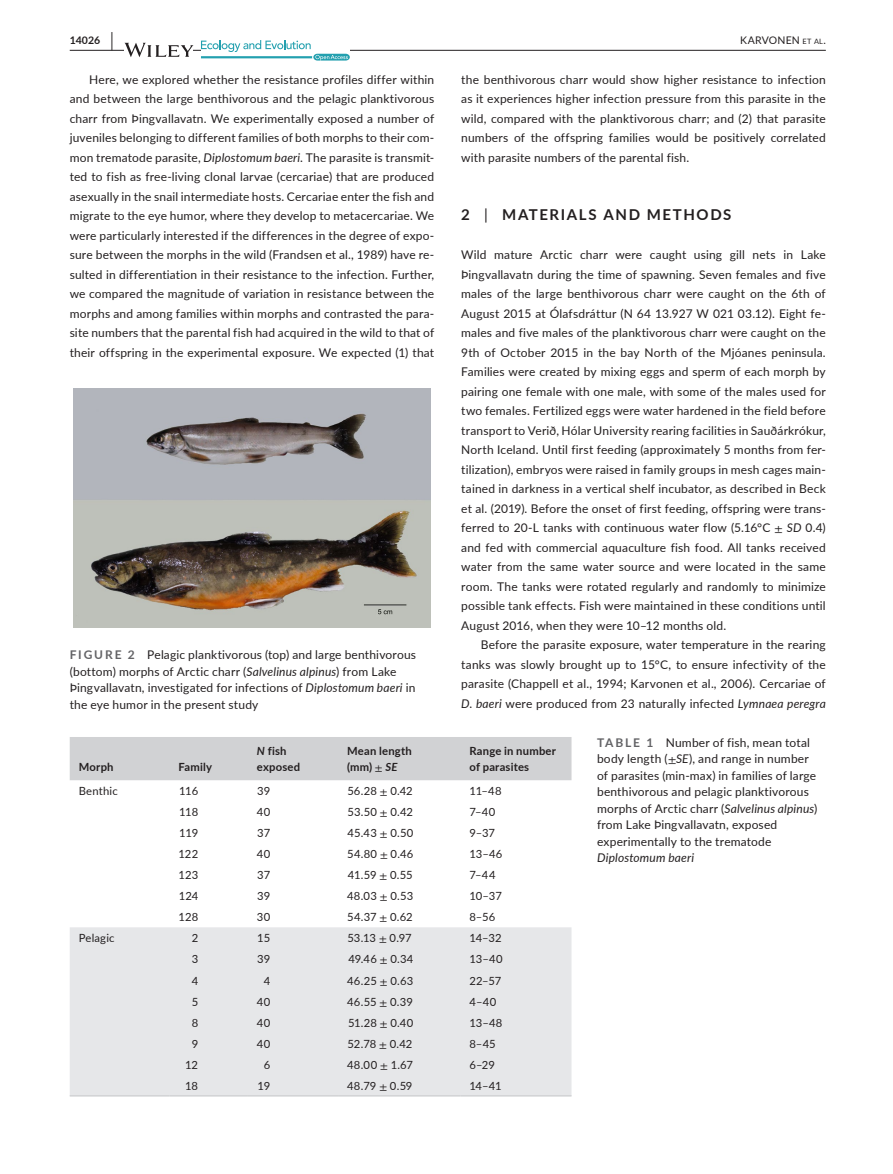
<style>
.page{position:relative;width:893px;height:1174px;background:#fff}
.page>*{position:absolute;margin:0;border:0;box-sizing:border-box;transform-origin:0 0}
.t1{font:700 15px "Lato";letter-spacing:.11em;color:#231f20}
.t2{font:12px/19.5px "Lato";letter-spacing:.015em;color:#231f20;text-align:justify}
.t3{font:italic 12px "Lato";letter-spacing:.015em;color:#231f20}
.t4{font:11.25px "Lato";letter-spacing:.01em;color:#231f20}
.t5{font:700 11.25px/15.8px "Lato";letter-spacing:.02em;color:#231f20}
.t6{font:10.5px "Lato";letter-spacing:.015em;color:#231f20}
.t7{font:700 10.5px "Lato";color:#231f20}
.s1{font-size:19.5px}
.s2{font-size:7.35px}
.s3{font-style:italic}
.s4{font-weight:400}
.s5{font-family:"STIX"}
.s6{font-weight:700;color:#636366}
.s7{font-family:"STIX";font-weight:400}
</style>
<div class="page">
<hr style="left:70px;top:50px;width:756px;height:1px;background:#231f20">
<svg style="left:125px;top:43px;width:68px;height:14px"></svg>
<svg style="left:201px;top:40px;width:149px;height:21px"></svg>
<img style="left:73px;top:389px;width:358px;height:238px">
<div style="left:70px;top:737px;width:501px;height:43px;background:#d1d2d4"></div>
<div style="left:70px;top:927px;width:501px;height:168px;background:#e6e7e9"></div>
<hr style="left:70px;top:1095px;width:99px;height:1px;background:#d1d2d4">
<hr style="left:169px;top:1095px;width:79px;height:1px;background:#d1d2d4">
<hr style="left:248px;top:1095px;width:90px;height:1px;background:#d1d2d4">
<hr style="left:338px;top:1095px;width:122px;height:1px;background:#d1d2d4">
<hr style="left:460px;top:1095px;width:111px;height:1px;background:#d1d2d4">
<p class="t7" style="left:70px;top:33px;width:45px">14026 <span class="s1">|</span></p>
<p class="t6" style="left:740px;top:33px;width:87px">KARVONEN <span class="s2">et al</span>.</p>
<p class="t2" style="left:70px;top:69px;width:366px;text-indent:20px">Here, we explored whether the resistance profiles differ within and between the large benthivorous and the pelagic planktivorous charr from Þingvallavatn. We experimentally exposed a number of juveniles belonging to different families of both morphs to their com&shy;mon trematode parasite, <span class="s3">Diplostomum baeri</span>. The parasite is transmit&shy;ted to fish as free-living clonal larvae (cercariae) that are produced asexually in the snail intermediate hosts. Cercariae enter the fish and migrate to the eye humor, where they develop to metacercariae. We were particularly interested if the differences in the degree of expo&shy;sure between the morphs in the wild (Frandsen et al., 1989) have re&shy;sulted in differentiation in their resistance to the infection. Further, we compared the magnitude of variation in resistance between the morphs and among families within morphs and contrasted the para&shy;site numbers that the parental fish had acquired in the wild to that of their offspring in the experimental exposure. We expected (1) that</p>
<p class="t2" style="left:461px;top:69px;width:366px">the benthivorous charr would show higher resistance to infection as it experiences higher infection pressure from this parasite in the wild, compared with the planktivorous charr; and (2) that parasite numbers of the offspring families would be positively correlated with parasite numbers of the parental fish.</p>
<p class="t1" style="left:461px;top:204px;width:272px">2 <span class="s4">|</span> MATERIALS AND METHODS</p>
<p class="t2" style="left:461px;top:245px;width:366px">Wild mature Arctic charr were caught using gill nets in Lake Þingvallavatn during the time of spawning. Seven females and five males of the large benthivorous charr were caught on the 6th of August 2015 at Ólafsdráttur (N 64 13.927 W 021 03.12). Eight fe&shy;males and five males of the planktivorous charr were caught on the 9th of October 2015 in the bay North of the Mjóanes peninsula.<br>Families were created by mixing eggs and sperm of each morph by pairing one female with one male, with some of the males used for two females. Fertilized eggs were water hardened in the field before transport to Verið, Hólar University rearing facilities in Sauðárkrókur, North Iceland. Until first feeding (approximately 5 months from fer&shy;tilization), embryos were raised in family groups in mesh cages main&shy;tained in darkness in a vertical shelf incubator, as described in Beck et al. (2019). Before the onset of first feeding, offspring were trans&shy;ferred to 20-L tanks with continuous water flow (5.16°C <span class="s5">±</span> <span class="s3">SD</span> 0.4) and fed with commercial aquaculture fish food. All tanks received water from the same water source and were located in the same room. The tanks were rotated regularly and randomly to minimize possible tank effects. Fish were maintained in these conditions until August 2016, when they were 10–12 months old.</p>
<p class="t2" style="left:461px;top:635px;width:366px;text-indent:20px">Before the parasite exposure, water temperature in the rearing tanks was slowly brought up to 15°C, to ensure infectivity of the parasite (Chappell et al., 1994; Karvonen et al., 2006). Cercariae of <span class="s3">D. baeri</span> were produced from 23 naturally infected <span class="s3">Lymnaea peregra</span></p>
<p class="t2" style="left:70px;top:646px;width:348px;line-height:16.5px;text-align:left"><span class="s6">FIGURE 2</span> Pelagic planktivorous (top) and large benthivorous (bottom) morphs of Arctic charr (<span class="s3">Salvelinus alpinus</span>) from Lake Þingvallavatn, investigated for infections of <span class="s3">Diplostomum baeri</span> in the eye humor in the present study</p>
<p class="t5" style="left:79px;top:758px;width:36px">Morph</p>
<p class="t5" style="left:178px;top:758px;width:35px">Family</p>
<p class="t5" style="left:257px;top:743px;width:45px"><span class="s3">N</span> fish exposed</p>
<p class="t5" style="left:347px;top:743px;width:66px">Mean length (mm) <span class="s7">±</span> <span class="s3">SE</span></p>
<p class="t5" style="left:469px;top:743px;width:88px">Range in number of parasites</p>
<p class="t4" style="left:79px;top:782px;width:40px">Benthic</p>
<p class="t4" style="left:179px;top:782px;width:21px">116</p>
<p class="t4" style="left:257px;top:782px;width:15px">39</p>
<p class="t4" style="left:347px;top:782px;width:67px">56.28 <span class="s5">±</span> 0.42</p>
<p class="t4" style="left:469px;top:782px;width:34px">11–48</p>
<p class="t4" style="left:179px;top:804px;width:21px">118</p>
<p class="t4" style="left:257px;top:804px;width:15px">40</p>
<p class="t4" style="left:347px;top:804px;width:67px">53.50 <span class="s5">±</span> 0.42</p>
<p class="t4" style="left:469px;top:804px;width:27px">7–40</p>
<p class="t4" style="left:179px;top:825px;width:20px">119</p>
<p class="t4" style="left:257px;top:825px;width:14px">37</p>
<p class="t4" style="left:348px;top:825px;width:67px">45.43 <span class="s5">±</span> 0.50</p>
<p class="t4" style="left:469px;top:825px;width:27px">9–37</p>
<p class="t4" style="left:178px;top:846px;width:21px">122</p>
<p class="t4" style="left:257px;top:846px;width:15px">40</p>
<p class="t4" style="left:347px;top:846px;width:68px">54.80 <span class="s5">±</span> 0.46</p>
<p class="t4" style="left:469px;top:846px;width:34px">13–46</p>
<p class="t4" style="left:178px;top:867px;width:21px">123</p>
<p class="t4" style="left:257px;top:867px;width:14px">37</p>
<p class="t4" style="left:348px;top:867px;width:66px">41.59 <span class="s5">±</span> 0.55</p>
<p class="t4" style="left:469px;top:867px;width:28px">7–44</p>
<p class="t4" style="left:179px;top:888px;width:21px">124</p>
<p class="t4" style="left:257px;top:888px;width:15px">39</p>
<p class="t4" style="left:347px;top:888px;width:68px">48.03 <span class="s5">±</span> 0.53</p>
<p class="t4" style="left:469px;top:888px;width:34px">10–37</p>
<p class="t4" style="left:178px;top:909px;width:21px">128</p>
<p class="t4" style="left:257px;top:909px;width:15px">30</p>
<p class="t4" style="left:347px;top:909px;width:67px">54.37 <span class="s5">±</span> 0.62</p>
<p class="t4" style="left:469px;top:909px;width:27px">8–56</p>
<p class="t4" style="left:79px;top:930px;width:37px">Pelagic</p>
<p class="t4" style="left:192px;top:930px;width:8px">2</p>
<p class="t4" style="left:257px;top:930px;width:15px">15</p>
<p class="t4" style="left:347px;top:930px;width:66px">53.13 <span class="s5">±</span> 0.97</p>
<p class="t4" style="left:469px;top:930px;width:34px">14–32</p>
<p class="t4" style="left:192px;top:951px;width:8px">3</p>
<p class="t4" style="left:257px;top:951px;width:15px">39</p>
<p class="t4" style="left:348px;top:951px;width:66px">49.46 <span class="s5">±</span> 0.34</p>
<p class="t4" style="left:469px;top:951px;width:35px">13–40</p>
<p class="t4" style="left:192px;top:972px;width:8px">4</p>
<p class="t4" style="left:264px;top:972px;width:8px">4</p>
<p class="t4" style="left:347px;top:972px;width:68px">46.25 <span class="s5">±</span> 0.63</p>
<p class="t4" style="left:469px;top:972px;width:33px">22–57</p>
<p class="t4" style="left:192px;top:993px;width:8px">5</p>
<p class="t4" style="left:257px;top:993px;width:15px">40</p>
<p class="t4" style="left:347px;top:993px;width:67px">46.55 <span class="s5">±</span> 0.39</p>
<p class="t4" style="left:469px;top:993px;width:28px">4–40</p>
<p class="t4" style="left:192px;top:1014px;width:8px">8</p>
<p class="t4" style="left:257px;top:1014px;width:15px">40</p>
<p class="t4" style="left:348px;top:1014px;width:67px">51.28 <span class="s5">±</span> 0.40</p>
<p class="t4" style="left:469px;top:1014px;width:35px">13–48</p>
<p class="t4" style="left:192px;top:1035px;width:8px">9</p>
<p class="t4" style="left:257px;top:1035px;width:15px">40</p>
<p class="t4" style="left:348px;top:1035px;width:66px">52.78 <span class="s5">±</span> 0.42</p>
<p class="t4" style="left:469px;top:1035px;width:28px">8–45</p>
<p class="t4" style="left:185px;top:1056px;width:15px">12</p>
<p class="t4" style="left:264px;top:1056px;width:8px">6</p>
<p class="t4" style="left:347px;top:1056px;width:68px">48.00 <span class="s5">±</span> 1.67</p>
<p class="t4" style="left:469px;top:1056px;width:27px">6–29</p>
<p class="t4" style="left:185px;top:1077px;width:14px">18</p>
<p class="t4" style="left:258px;top:1077px;width:14px">19</p>
<p class="t4" style="left:347px;top:1077px;width:67px">48.79 <span class="s5">±</span> 0.59</p>
<p class="t4" style="left:469px;top:1077px;width:34px">14–41</p>
<p class="t2" style="left:597px;top:733px;width:222px;line-height:16.5px;text-align:left"><span class="s6">TABLE 1</span> Number of fish, mean total body length (<span class="s5">±</span><span class="s3">SE</span>), and range in number of parasites (min-max) in families of large benthivorous and pelagic planktivorous morphs of Arctic charr (<span class="s3">Salvelinus alpinus</span>) from Lake Þingvallavatn, exposed experimentally to the trematode</p>
<p class="t3" style="left:597px;top:849px;width:99px">Diplostomum baeri</p>
</div>
